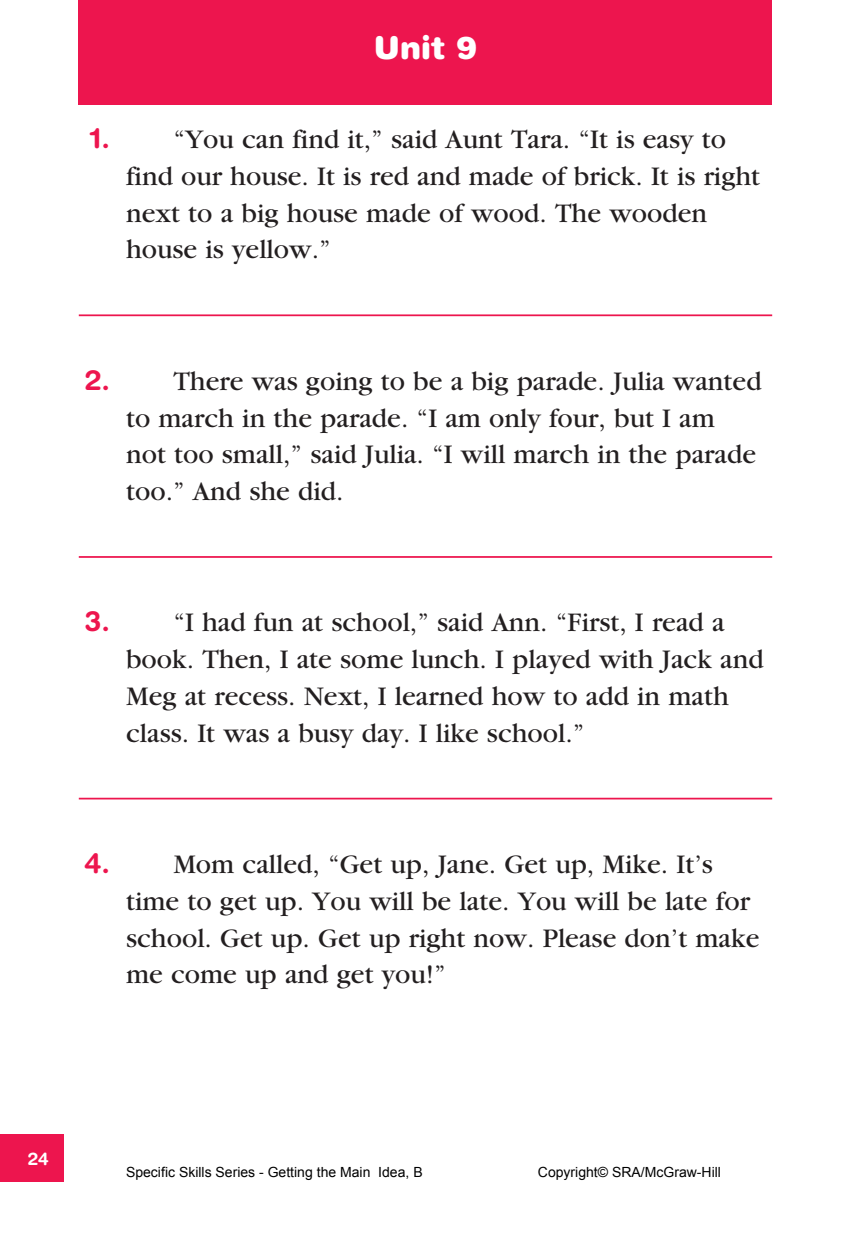
<style>
.page{position:relative;width:851px;height:1245px;background:#fff}
.page>*{position:absolute;margin:0;border:0;box-sizing:border-box;transform-origin:0 0}
.t1{font:900 31.5px "Helvetica Rounded";color:#fff}
.t2{font:28px/36.8px "Garamond Mod";color:#231f20}
.t3{font:700 17.5px "Helvetica Rounded";color:#fff}
.t4{font:14px "Arial";color:#000}
.s1{font-family:"Helvetica Rounded";font-weight:700;color:#ed154e}
</style>
<div class="page">
<div style="left:0;top:1134px;width:63px;height:47px;background:#ed154e"></div>
<div style="left:79px;top:0;width:693px;height:105px;background:#ed154e"></div>
<hr style="left:79px;top:314px;width:693px;height:2px;background:#ed154e">
<hr style="left:79px;top:556px;width:693px;height:2px;background:#ed154e">
<hr style="left:79px;top:797px;width:693px;height:2px;background:#ed154e">
<p class="t1" style="left:374px;top:36px;width:105px">Unit 9</p>
<p class="t2" style="left:126px;top:123px;width:635px;text-indent:-36px"><span class="s1">1.</span> “You can find it,” said Aunt Tara. “It is easy to find our house. It is red and made of brick. It is right next to a big house made of wood. The wooden house is yellow.”</p>
<p class="t2" style="left:126px;top:365px;width:637px;text-indent:-41px"><span class="s1">2.</span> There was going to be a big parade. Julia wanted to march in the parade. “I am only four, but I am not too small,” said Julia. “I will march in the parade too.” And she did.</p>
<p class="t2" style="left:126px;top:606px;width:639px;text-indent:-41px"><span class="s1">3.</span> “I had fun at school,” said Ann. “First, I read a book. Then, I ate some lunch. I played with Jack and Meg at recess. Next, I learned how to add in math class. It was a busy day. I like school.”</p>
<p class="t2" style="left:126px;top:848px;width:635px;text-indent:-42px"><span class="s1">4.</span> Mom called, “Get up, Jane. Get up, Mike. It’s time to get up. You will be late. You will be late for school. Get up. Get up right now. Please don’t make me come up and get you!”</p>
<p class="t3" style="left:28px;top:1152px;width:23px">24</p>
<p class="t4" style="left:126px;top:1163px;width:298px">Specific Skills Series - Getting the Main Idea, B</p>
<p class="t4" style="left:538px;top:1163px;width:184px">Copyright© SRA/McGraw-Hill</p>
</div>
